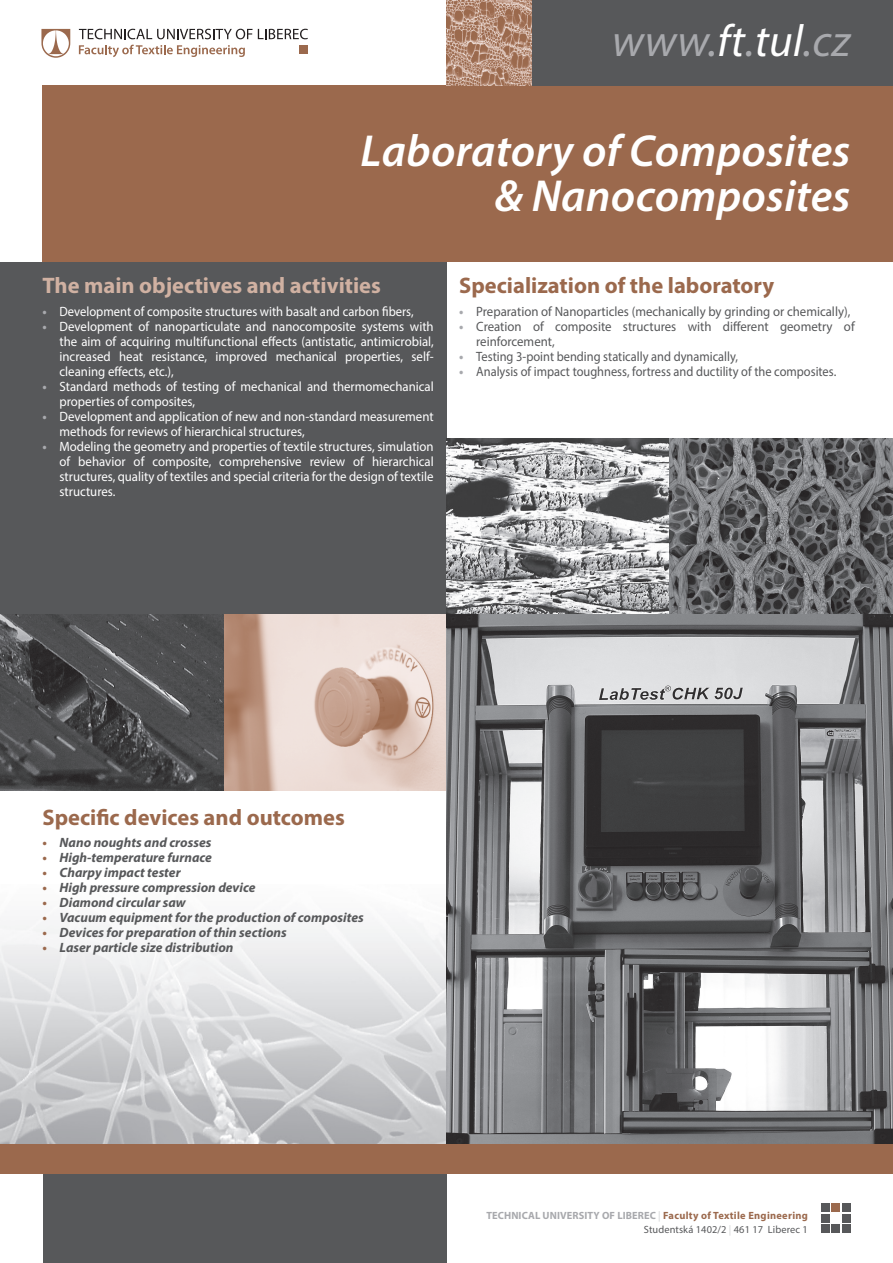
<style>
.page{position:relative;width:893px;height:1263px;background:#fff}
.page>*{position:absolute;margin:0;border:0;box-sizing:border-box;transform-origin:0 0}
.t1{font:italic 600 45px "Myriad Pro";letter-spacing:.005em;color:#fff}
.t2{font:italic 45px "Myriad Pro";letter-spacing:.01em;color:#a8a9ad}
.NEDELIT_SLOVA{font:700 22.5px "Myriad Pro";color:#9b694d}
.NEDELIT_SLOVA-2{font:700 22.5px "Myriad Pro";color:#d0b1a2}
.t3{font:13.5px/15px "Myriad Pro";color:#fff;text-align:justify;scale:.95 1}
.t4{font:italic 700 13.5px "Myriad Pro";color:#57585a}
.t5{font:13.5px/15px "Myriad Pro";color:#57585a;scale:.95 1}
.t6{font:13.5px "Myriad Pro";color:#57585a;scale:.92 1}
.t7{font:13.5px "Myriad Pro";color:#fff;scale:.93 1}
.t8{font:700 10.5px "Myriad Pro";letter-spacing:.01em;color:#a8a9ad}
.t9{font:10.5px "Myriad Pro";letter-spacing:.01em;color:#57585a}
.s1{color:#fff}
.s2{font-weight:700;color:#a8a9ad}
.s3{font-style:normal;color:#9b694d}
.s4{font-weight:400;color:#d1d2d4}
.s5{color:#9b694d}
.s6{color:#d1d2d4}
</style>
<div class="page">
<img style="left:0;top:921px;width:446px;height:223px">
<div style="left:0;top:261px;width:446px;height:353px;background:#57585a"></div>
<img style="left:0;top:614px;width:446px;height:177px">
<img style="left:446px;top:438px;width:447px;height:706px">
<div style="left:821px;top:1203px;width:9px;height:9px;background:#57585a"></div>
<div style="left:821px;top:1214px;width:9px;height:9px;background:#57585a"></div>
<div style="left:821px;top:1224px;width:9px;height:9px;background:#57585a"></div>
<div style="left:831px;top:1203px;width:9px;height:9px;background:#9b694d"></div>
<div style="left:831px;top:1224px;width:9px;height:9px;background:#57585a"></div>
<div style="left:841px;top:1203px;width:9px;height:9px;background:#57585a"></div>
<div style="left:841px;top:1214px;width:9px;height:9px;background:#57585a"></div>
<div style="left:841px;top:1224px;width:9px;height:9px;background:#57585a"></div>
<div style="left:43px;top:85px;width:850px;height:176px;background:#9b694d"></div>
<div style="left:446px;top:0;width:447px;height:85px;background:#57585a"></div>
<div style="left:43px;top:1174px;width:403px;height:89px;background:#57585a"></div>
<svg style="left:41px;top:29px;width:29px;height:29px"></svg>
<div style="left:299px;top:46px;width:9px;height:8px;background:#9b694d"></div>
<svg style="left:79px;top:45px;width:166px;height:12px"></svg>
<svg style="left:79px;top:29px;width:173px;height:10px"></svg>
<svg style="left:258px;top:29px;width:50px;height:10px"></svg>
<img style="left:446px;top:0;width:85px;height:85px">
<div style="left:0;top:1144px;width:893px;height:30px;background:#9b694d"></div>
<p class="t2" style="left:612px;top:13px;width:240px">www.<span class="s1">ft</span>.<span class="s1">tul</span>.cz</p>
<p class="t1" style="left:360px;top:122px;width:491px">Laboratory of Composites</p>
<p class="t1" style="left:495px;top:167px;width:357px">&amp; Nanocomposites</p>
<p class="NEDELIT_SLOVA-2" style="left:43px;top:271px;width:340px">The main objectives and activities</p>
<p class="t7" style="left:43px;top:303px;width:401px"><span class="s2">•</span> Development of composite structures with basalt and carbon fibers,</p>
<p class="t3" style="left:60px;top:319px;width:395px;text-indent:-17px"><span class="s2">•</span> Development of nanoparticulate and nanocomposite systems with the aim of acquiring multifunctional effects (antistatic, antimicrobial, increased heat resistance, improved mechanical properties, self&shy;cleaning effects, etc.),</p>
<p class="t3" style="left:60px;top:379px;width:395px;text-indent:-17px"><span class="s2">•</span> Standard methods of testing of mechanical and thermomechanical properties of composites,</p>
<p class="t3" style="left:60px;top:409px;width:395px;text-indent:-17px"><span class="s2">•</span> Development and application of new and non-standard measurement methods for reviews of hierarchical structures,</p>
<p class="t3" style="left:60px;top:439px;width:395px;text-indent:-17px"><span class="s2">•</span> Modeling the geometry and properties of textile structures, simulation of behavior of composite, comprehensive review of hierarchical structures, quality of textiles and special criteria for the design of textile structures.</p>
<p class="NEDELIT_SLOVA" style="left:459px;top:271px;width:316px">Specialization of the laboratory</p>
<p class="t5" style="left:459px;top:304px;width:413px"><span class="s2">•</span> Preparation of Nanoparticles (mechanically by grinding or chemically),</p>
<p class="t5" style="left:476px;top:319px;width:400px;text-indent:-17px"><span class="s2">•</span> Creation of composite structures with different geometry of reinforcement,</p>
<p class="t6" style="left:459px;top:348px;width:305px"><span class="s2">•</span> Testing 3-point bending statically and dynamically,</p>
<p class="t6" style="left:459px;top:363px;width:411px"><span class="s2">•</span> Analysis of impact toughness, fortress and ductility of the composites.</p>
<p class="NEDELIT_SLOVA" style="left:43px;top:802px;width:304px">Specific devices and outcomes</p>
<p class="t4" style="left:43px;top:834px;width:170px"><span class="s3">•</span> Nano noughts and crosses</p>
<p class="t4" style="left:43px;top:849px;width:171px"><span class="s3">•</span> High-temperature furnace</p>
<p class="t4" style="left:43px;top:864px;width:140px"><span class="s3">•</span> Charpy impact tester</p>
<p class="t4" style="left:43px;top:879px;width:215px"><span class="s3">•</span> High pressure compression device</p>
<p class="t4" style="left:43px;top:894px;width:145px"><span class="s3">•</span> Diamond circular saw</p>
<p class="t4" style="left:43px;top:909px;width:323px"><span class="s3">•</span> Vacuum equipment for the production of composites</p>
<p class="t4" style="left:43px;top:924px;width:246px"><span class="s3">•</span> Devices for preparation of thin sections</p>
<p class="t4" style="left:43px;top:938px;width:193px"><span class="s3">•</span> Laser particle size distribution</p>
<p class="t8" style="left:486px;top:1208px;width:323px">TECHNICAL UNIVERSITY OF LIBEREC <span class="s4">|</span> <span class="s5">Faculty of Textile Engineering</span></p>
<p class="t9" style="left:644px;top:1223px;width:166px">Studentská 1402/2 <span class="s6">|</span> 461 17 Liberec 1</p>
</div>
